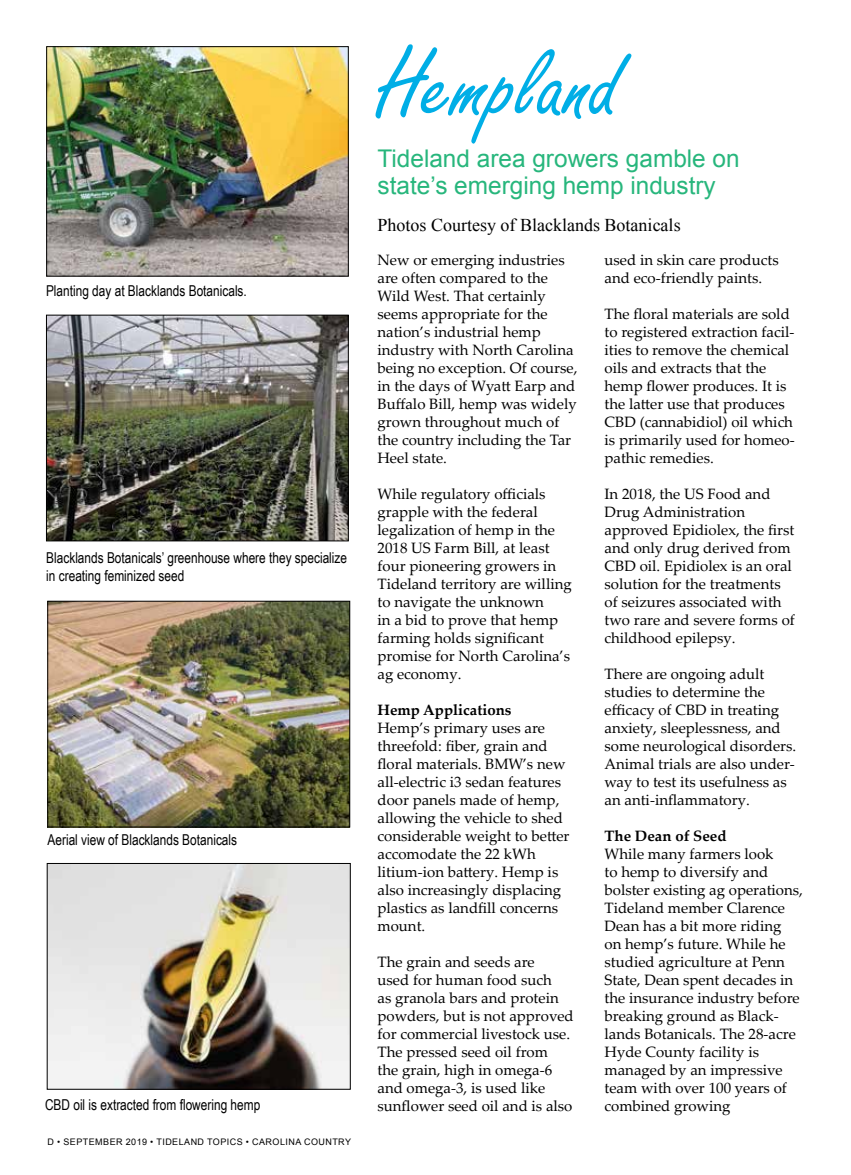
<style>
.page{position:relative;width:851px;height:1175px;background:#fff}
.page>*{position:absolute;margin:0;border:0;box-sizing:border-box;transform-origin:0 0}
.t1{font:103.5px "Freestyle Script";color:#00aee6}
.t2{font:24.3px/27px "Arial";color:#27b67c}
.t3{font:18px "Times New Roman";color:#000}
.t4{font:15px/18px "Palatino Linotype";color:#000}
.t5{font:15px/18px "Arial Narrow";color:#000}
.t6{font:700 15px "Palatino Linotype";color:#000}
.t7{font:9px "Arial";letter-spacing:.05em;color:#000}
</style>
<div class="page">
<img style="left:48px;top:317px;width:298px;height:222px">
<div style="left:46px;top:315px;width:302px;height:226px;border:1px solid #000"></div>
<img style="left:48px;top:48px;width:298px;height:226px">
<div style="left:46px;top:46px;width:302px;height:230px;border:1px solid #000"></div>
<img style="left:49px;top:865px;width:299px;height:222px">
<div style="left:47px;top:863px;width:303px;height:226px;border:1px solid #000"></div>
<img style="left:50px;top:603px;width:298px;height:222px">
<div style="left:48px;top:601px;width:302px;height:226px;border:1px solid #000"></div>
<p class="t5" style="left:46px;top:281px;width:202px">Planting day at Blacklands Botanicals.</p>
<p class="t5" style="left:46px;top:548px;width:302px">Blacklands Botanicals’ greenhouse where they specialize in creating feminized seed</p>
<p class="t5" style="left:48px;top:830px;width:191px">Aerial view of Blacklands Botanicals</p>
<p class="t5" style="left:45px;top:1094px;width:217px">CBD oil is extracted from flowering hemp</p>
<p class="t7" style="left:48px;top:1135px;width:305px">D • SEPTEMBER 2019 • TIDELAND TOPICS • CAROLINA COUNTRY</p>
<h1 class="t1" style="left:377px;top:29px;width:244px">Hempland</h1>
<h2 class="t2" style="left:377px;top:145px;width:364px">Tideland area growers gamble on state’s emerging hemp industry</h2>
<p class="t3" style="left:377px;top:212px;width:304px">Photos Courtesy of Blacklands Botanicals</p>
<p class="t4" style="left:377px;top:250px;width:201px">New or emerging industries are often compared to the<br>Wild West. That certainly seems appropriate for the nation’s industrial hemp industry with North Carolina being no exception. Of course, in the days of Wyatt Earp and<br>Buffalo Bill, hemp was widely grown throughout much of the country including the Tar<br>Heel state.</p>
<p class="t4" style="left:377px;top:484px;width:196px">While regulatory officials grapple with the federal legalization of hemp in the<br>2018 US Farm Bill, at least four pioneering growers in<br>Tideland territory are willing to navigate the unknown<br>in a bid to prove that hemp farming holds significant promise for North Carolina’s ag economy.</p>
<p class="t6" style="left:377px;top:699px;width:136px">Hemp Applications</p>
<p class="t4" style="left:377px;top:718px;width:193px">Hemp’s primary uses are threefold: fiber, grain and floral materials. BMW’s new all-electric i3 sedan features door panels made of hemp, allowing the vehicle to shed considerable weight to better accomodate the 22 kWh litium-ion battery. Hemp is also increasingly displacing plastics as landfill concerns mount.</p>
<p class="t4" style="left:377px;top:952px;width:198px">The grain and seeds are<br>used for human food such<br>as granola bars and protein powders, but is not approved for commercial livestock use.<br>The pressed seed oil from<br>the grain, high in omega-6 and omega-3, is used like sunflower seed oil and is also</p>
<p class="t4" style="left:604px;top:250px;width:176px">used in skin care products and eco-friendly paints.</p>
<p class="t4" style="left:604px;top:304px;width:192px">The floral materials are sold to registered extraction facil&shy;ities to remove the chemical oils and extracts that the hemp flower produces. It is the latter use that produces<br>CBD (cannabidiol) oil which is primarily used for homeo&shy;pathic remedies.</p>
<p class="t4" style="left:604px;top:484px;width:192px">In 2018, the US Food and<br>Drug Administration approved Epidiolex, the first and only drug derived from<br>CBD oil. Epidiolex is an oral solution for the treatments of seizures associated with two rare and severe forms of childhood epilepsy.</p>
<p class="t4" style="left:604px;top:664px;width:193px">There are ongoing adult studies to determine the efficacy of CBD in treating anxiety, sleeplessness, and some neurological disorders.<br>Animal trials are also under&shy;way to test its usefulness as an anti-inflammatory.</p>
<p class="t6" style="left:604px;top:825px;width:124px">The Dean of Seed</p>
<p class="t4" style="left:604px;top:844px;width:200px">While many farmers look<br>to hemp to diversify and bolster existing ag operations,<br>Tideland member Clarence<br>Dean has a bit more riding<br>on hemp’s future. While he studied agriculture at Penn<br>State, Dean spent decades in the insurance industry before breaking ground as Black&shy;lands Botanicals. The 28-acre<br>Hyde County facility is managed by an impressive team with over 100 years of combined growing</p>
</div>
